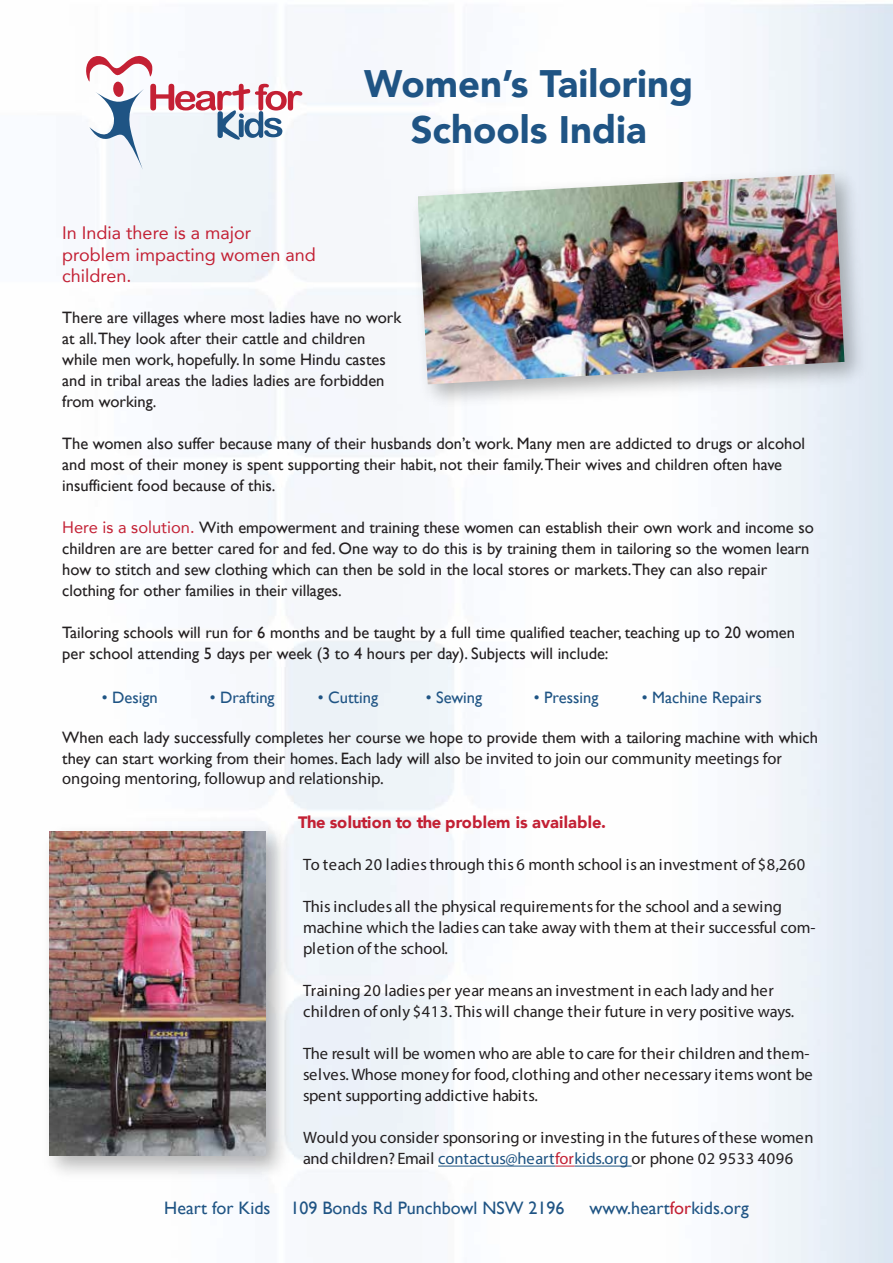
<style>
.page{position:relative;width:893px;height:1263px;background:#fff}
.page>*{position:absolute;margin:0;border:0;box-sizing:border-box;transform-origin:0 0}
.t1{font:900 38.25px/45.9px "Avenir";color:#1f5484;text-align:center}
.t2{font:18px "Gill Sans";color:#1f5484}
.t3{font:18px/21.6px "Avenir";color:#c32034}
.t4{font:16.5px/21px "Gill Sans";color:#231f20}
.t5{font:16.5px/21px "Myriad Pro";letter-spacing:-.005em;color:#231f20}
.t6{font:16.5px "Gill Sans";color:#1f5484}
.t7{font:900 16.5px "Avenir";letter-spacing:.005em;color:#c32034}
.s1{font-family:"Avenir";color:#c32034}
.s2{font-family:"Myriad Pro"}
.s3{color:#1f5483}
.s4{color:#c32034}
</style>
<div class="page">
<hr style="left:438px;top:1166px;width:117px;height:1px;background:#1f5483">
<svg style="left:555px;top:1166px;width:20px;height:1px"></svg>
<hr style="left:575px;top:1166px;width:57px;height:1px;background:#1f5483">
<img style="left:403px;top:160px;width:473px;height:256px">
<img style="left:418px;top:174px;width:426px;height:210px">
<img style="left:45px;top:817px;width:251px;height:369px">
<img style="left:49px;top:831px;width:216px;height:324px">
<svg style="left:86px;top:56px;width:216px;height:114px"></svg>
<h1 class="t1" style="left:364px;top:60px;width:331px">Women’s Tailoring<br>Schools India</h1>
<p class="t3" style="left:62px;top:222px;width:255px">In India there is a major problem impacting women and children.</p>
<p class="t4" style="left:62px;top:307px;width:341px">There are villages where most ladies have no work at all.They look after their cattle and children while men work, hopefully. In some Hindu castes and in tribal areas the ladies ladies are forbidden from working.</p>
<p class="t4" style="left:62px;top:433px;width:744px">The women also suffer because many of their husbands don’t work. Many men are addicted to drugs or alcohol and most of their money is spent supporting their habit, not their family.Their wives and children often have insufficient food because of this.</p>
<p class="t4" style="left:62px;top:517px;width:753px"><span class="s1">Here is a solution.</span> With empowerment and training these women can establish their own work and income so children are are better cared for and fed. One way to do this is by training them in tailoring so the women learn how to stitch and sew clothing which can then be sold in the local stores or markets.They can also repair clothing for other families in their villages.</p>
<p class="t4" style="left:62px;top:622px;width:734px">Tailoring schools will run for 6 months and be taught by a full time qualified teacher, teaching up to 20 women per school attending 5 days per week (3 to 4 hours per day). Subjects will include:</p>
<p class="t6" style="left:102px;top:688px;width:57px">• Design</p>
<p class="t6" style="left:210px;top:688px;width:66px">• Drafting</p>
<p class="t6" style="left:318px;top:688px;width:62px">• Cutting</p>
<p class="t6" style="left:426px;top:688px;width:58px">• Sewing</p>
<p class="t6" style="left:534px;top:688px;width:66px">• Pressing</p>
<p class="t6" style="left:642px;top:688px;width:121px">• Machine Repairs</p>
<p class="t4" style="left:62px;top:727px;width:757px">When each lady successfully completes her course we hope to provide them with a tailoring machine with which they can start working from their homes. Each lady will also <span class="s2">be invited to join our community meetings for</span></p>
<p class="t5" style="left:62px;top:768px;width:323px">ongoing mentoring, followup and relationship.</p>
<p class="t7" style="left:298px;top:808px;width:309px">The solution to the problem is available.</p>
<p class="t5" style="left:303px;top:854px;width:504px">To teach 20 ladies through this 6 month school is an investment of $8,260</p>
<p class="t5" style="left:303px;top:896px;width:514px">This includes all the physical requirements for the school and a sewing machine which the ladies can take away with them at their successful com&shy;pletion of the school.</p>
<p class="t5" style="left:303px;top:980px;width:492px">Training 20 ladies per year means an investment in each lady and her children of only $413. This will change their future in very positive ways.</p>
<p class="t5" style="left:303px;top:1043px;width:511px">The result will be women who are able to care for their children and them&shy;selves. Whose money for food, clothing and other necessary items wont be spent supporting addictive habits.</p>
<p class="t5" style="left:303px;top:1127px;width:512px">Would you consider sponsoring or investing in the futures of these women and children? Email <span class="s3">contactus@heart</span><span class="s4">for</span><span class="s3">kids.org</span> or phone 02 9533 4096</p>
<p class="t2" style="left:164px;top:1197px;width:402px">Heart for Kids 109 Bonds Rd Punchbowl NSW 2196</p>
<p class="t2" style="left:589px;top:1197px;width:161px">www.heart<span class="s4">for</span>kids.org</p>
</div>
